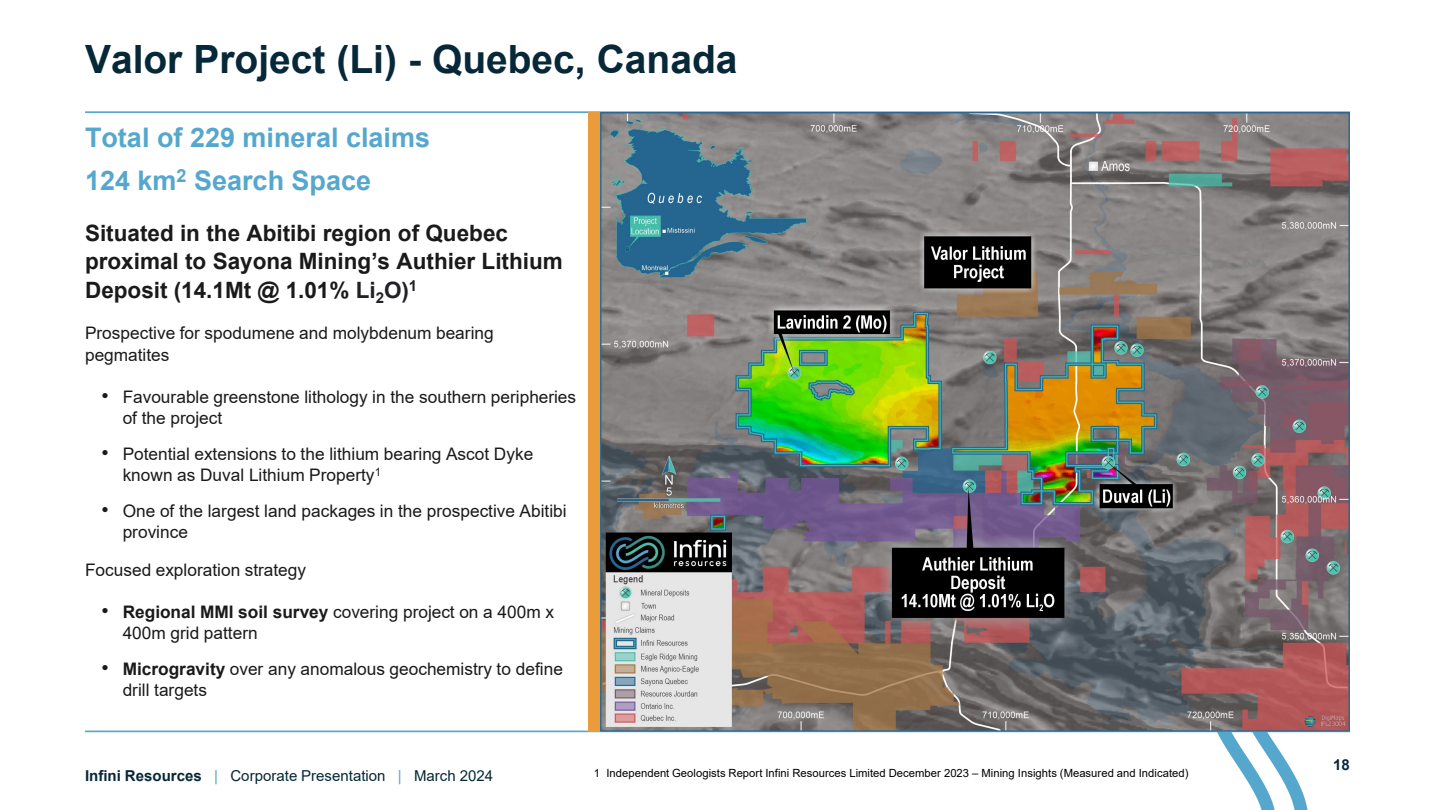
<style>
.page{position:relative;width:1440px;height:810px;background:#fff}
.page>*{position:absolute;margin:0;border:0;box-sizing:border-box;transform-origin:0 0}
.t1{font:700 39px "Arial";color:#062838}
.t2{font:700 27px "Arial";color:#56a7cd}
.t3{font:700 22.5px/28.3px "Arial";color:#1a1a1a}
.t4{font:17.25px/21.8px "Arial";color:#1a1a1a}
.t5{font:15px "Arial";color:#062838}
.t6{font:700 15px "Arial";color:#062838}
.t7{font:11.25px "Arial";letter-spacing:.005em;color:#000}
.s1{color:#202124}
.s2{font-size:20.7px}
.s3{font-weight:700}
.s4{color:#56a7cd}
</style>
<div class="page">
<hr style="left:85px;top:731px;width:1265px;height:1px;background:#56a7cd">
<hr style="left:85px;top:111px;width:1265px;height:2px;background:#56a7cd">
<svg style="left:1210px;top:732px;width:97px;height:78px"></svg>
<div style="left:589px;top:112px;width:13px;height:620px;background:#ea9c3b"></div>
<img style="left:600px;top:113px;width:750px;height:619px">
<h2 class="t1" style="left:85px;top:31px;width:654px">Valor Project (Li) - Quebec, Canada</h2>
<p class="t2" style="left:85px;top:119px;width:347px">Total of 229 mineral claims</p>
<p class="t2" style="left:85px;top:162px;width:288px">124 km<sup>2</sup> Search Space</p>
<p class="t3" style="left:85px;top:219px;width:479px">Situated in the Abitibi region of Quebec proximal to Sayona Mining’s Authier Lithium<br>Deposit (14.1Mt @ 1.01% <span class="s1">Li</span><sub>2</sub><span class="s1">O)</span><sup>1</sup></p>
<p class="t4" style="left:85px;top:322px;width:410px">Prospective for spodumene and molybdenum bearing pegmatites</p>
<p class="t4" style="left:123px;top:386px;width:455px;text-indent:-21px"><span class="s2">•</span> Favourable greenstone lithology in the southern peripheries of the project</p>
<p class="t4" style="left:123px;top:442px;width:412px;text-indent:-21px"><span class="s2">•</span> Potential extensions to the lithium bearing Ascot Dyke known as Duval Lithium Property<sup>1</sup></p>
<p class="t4" style="left:123px;top:499px;width:446px;text-indent:-21px"><span class="s2">•</span> One of the largest land packages in the prospective Abitibi province</p>
<p class="t4" style="left:85px;top:559px;width:223px">Focused exploration strategy</p>
<p class="t4" style="left:123px;top:601px;width:433px;text-indent:-21px"><span class="s2">•</span> <span class="s3">Regional MMI soil survey</span> covering project on a 400m x<br>400m grid pattern</p>
<p class="t4" style="left:123px;top:658px;width:442px;text-indent:-21px"><span class="s2">•</span> <span class="s3">Microgravity</span> over any anomalous geochemistry to define drill targets</p>
<p class="t5" style="left:85px;top:765px;width:410px"><span class="s3">Infini Resources</span> <span class="s4">|</span> Corporate Presentation <span class="s4">|</span> March 2024</p>
<p class="t7" style="left:594px;top:766px;width:596px">1 Independent Geologists Report Infini Resources Limited December 2023 – Mining Insights (Measured and Indicated)</p>
<p class="t6" style="left:1333px;top:754px;width:18px">18</p>
</div>
